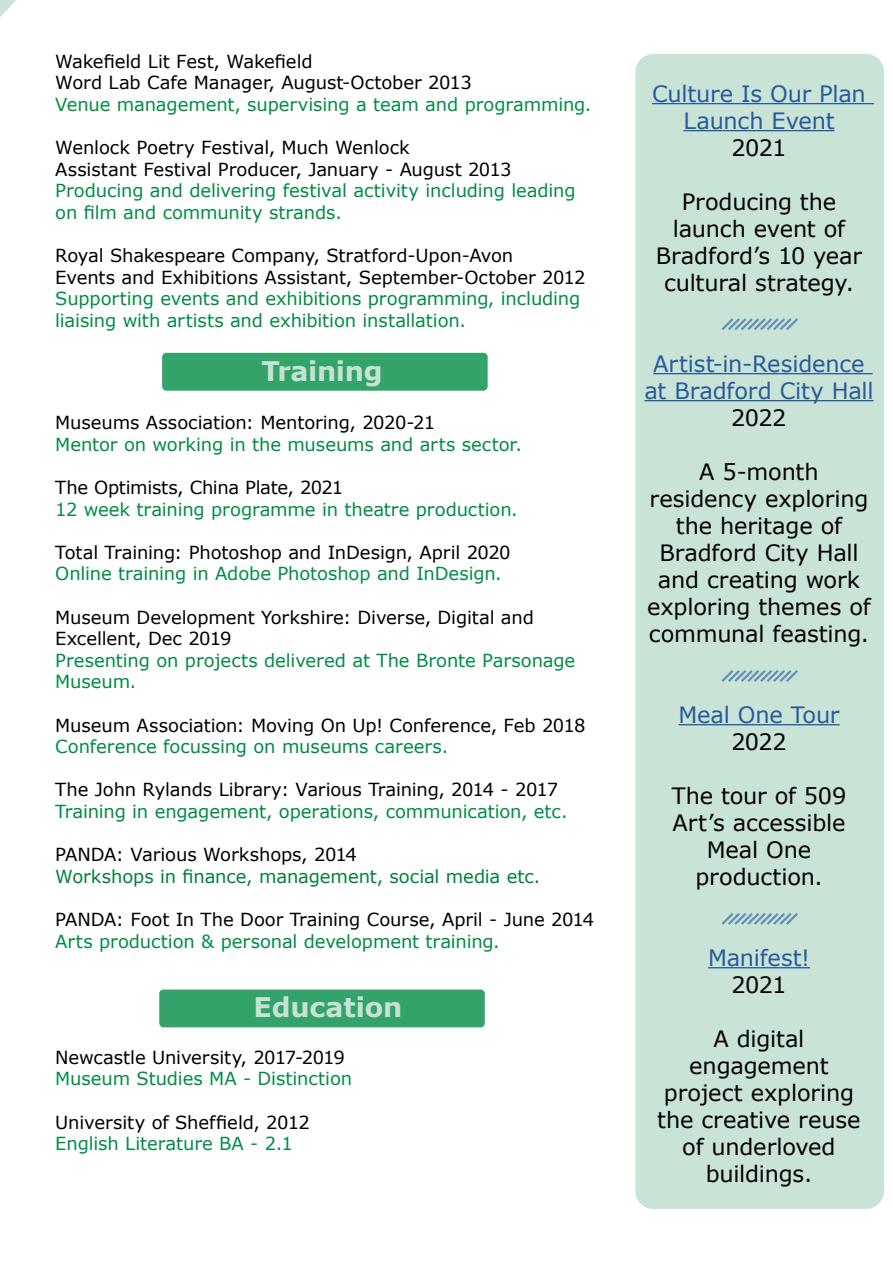
<style>
.page{position:relative;width:893px;height:1263px;background:#fff}
.page>*{position:absolute;margin:0;border:0;box-sizing:border-box;transform-origin:0 0}
.t1{font:700 27px "Verdana";letter-spacing:-.01em;color:#c5e2d4}
.t2{font:22.5px/27px "Verdana";letter-spacing:-.01em;color:#020203;text-align:center}
.t3{font:22.5px/27px "Verdana";letter-spacing:-.01em;color:#275b9b;text-align:center}
.t4{font:18px/21.6px "Verdana";letter-spacing:-.01em;color:#000}
.t5{font:18px/21.6px "Verdana";letter-spacing:-.005em;color:#008c45}
.t6{font:18px/21.6px "Verdana";letter-spacing:-.01em;color:#008d45}
.t7{font:18px "Verdana";letter-spacing:-.01em;color:#01803e}
.t8{font:18px "Verdana";letter-spacing:-.005em;color:#008c46}
</style>
<div class="page">
<div style="left:162px;top:353px;width:326px;height:38px;background:#33a36a;border-radius:4px"></div>
<div style="left:159px;top:989px;width:326px;height:38px;background:#33a36a;border-radius:4px"></div>
<div style="left:635px;top:54px;width:249px;height:1155px;background:#c9e4d6;border-radius:18px"></div>
<hr style="left:652px;top:103px;width:222px;height:1px;background:#275b9b">
<hr style="left:683px;top:130px;width:151px;height:1px;background:#275b9b">
<hr style="left:653px;top:373px;width:220px;height:1px;background:#275b9b">
<hr style="left:644px;top:400px;width:230px;height:1px;background:#275b9b">
<hr style="left:678px;top:724px;width:161px;height:1px;background:#275b9b">
<hr style="left:708px;top:967px;width:102px;height:1px;background:#275b9b">
<svg style="left:721px;top:318px;width:77px;height:12px"></svg>
<svg style="left:721px;top:670px;width:77px;height:12px"></svg>
<svg style="left:0;top:0;width:16px;height:17px"></svg>
<svg style="left:721px;top:913px;width:77px;height:12px"></svg>
<p class="t4" style="left:55px;top:51px;width:418px">Wakefield Lit Fest, Wakefield<br>Word Lab Cafe Manager, August-October 2013</p>
<p class="t6" style="left:55px;top:94px;width:538px">Venue management, supervising a team and programming.</p>
<p class="t4" style="left:55px;top:137px;width:458px">Wenlock Poetry Festival, Much Wenlock<br>Assistant Festival Producer, January - August 2013</p>
<p class="t6" style="left:55px;top:180px;width:522px">Producing and delivering festival activity including leading on film and community strands.</p>
<p class="t4" style="left:55px;top:245px;width:532px">Royal Shakespeare Company, Stratford-Upon-Avon<br>Events and Exhibitions Assistant, September-October 2012</p>
<p class="t6" style="left:55px;top:288px;width:527px">Supporting events and exhibitions programming, including liaising with artists and exhibition installation.</p>
<h1 class="t1" style="left:261px;top:353px;width:123px">Training</h1>
<p class="t4" style="left:55px;top:412px;width:382px">Museums Association: Mentoring, 2020-21</p>
<p class="t5" style="left:55px;top:434px;width:468px">Mentor on working in the museums and arts sector.</p>
<p class="t4" style="left:55px;top:477px;width:290px">The Optimists, China Plate, 2021</p>
<p class="t5" style="left:55px;top:498px;width:464px">12 week training programme in theatre production.</p>
<p class="t4" style="left:55px;top:542px;width:457px">Total Training: Photoshop and InDesign, April 2020</p>
<p class="t5" style="left:55px;top:563px;width:448px">Online training in Adobe Photoshop and InDesign.</p>
<p class="t4" style="left:55px;top:606px;width:480px">Museum Development Yorkshire: Diverse, Digital and<br>Excellent, Dec 2019</p>
<p class="t5" style="left:55px;top:650px;width:522px">Presenting on projects delivered at The Bronte Parsonage<br>Museum.</p>
<p class="t4" style="left:55px;top:714px;width:532px">Museum Association: Moving On Up! Conference, Feb 2018</p>
<p class="t5" style="left:55px;top:736px;width:394px">Conference focussing on museums careers.</p>
<p class="t4" style="left:55px;top:779px;width:504px">The John Rylands Library: Various Training, 2014 - 2017</p>
<p class="t5" style="left:55px;top:801px;width:514px">Training in engagement, operations, communication, etc.</p>
<p class="t4" style="left:55px;top:844px;width:303px">PANDA: Various Workshops, 2014</p>
<p class="t7" style="left:55px;top:865px;width:487px">Workshops in finance, management, social media etc.</p>
<p class="t4" style="left:55px;top:909px;width:540px">PANDA: Foot In The Door Training Course, April - June 2014</p>
<p class="t5" style="left:55px;top:930px;width:446px">Arts production &amp; personal development training.</p>
<h1 class="t1" style="left:254px;top:990px;width:150px">Education</h1>
<p class="t4" style="left:55px;top:1047px;width:291px">Newcastle University, 2017-2019</p>
<p class="t5" style="left:55px;top:1068px;width:298px">Museum Studies MA - Distinction</p>
<p class="t4" style="left:55px;top:1111px;width:256px">University of Sheffield, 2012</p>
<p class="t8" style="left:55px;top:1132px;width:239px">English Literature BA - 2.1</p>
<p class="t3" style="left:652px;top:80px;width:215px">Culture Is Our Plan<br>Launch Event</p>
<p class="t2" style="left:732px;top:134px;width:56px">2021</p>
<p class="t2" style="left:656px;top:188px;width:208px">Producing the launch event of<br>Bradford’s 10 year cultural strategy.</p>
<p class="t3" style="left:644px;top:350px;width:231px">Artist-in-Residence at Bradford City Hall</p>
<p class="t2" style="left:731px;top:404px;width:57px">2022</p>
<p class="t2" style="left:647px;top:458px;width:225px">A 5-month residency exploring the heritage of<br>Bradford City Hall and creating work exploring themes of communal feasting.</p>
<p class="t3" style="left:678px;top:701px;width:163px">Meal One Tour</p>
<p class="t2" style="left:731px;top:728px;width:57px">2022</p>
<p class="t2" style="left:672px;top:782px;width:176px">The tour of 509<br>Art’s accessible<br>Meal One production.</p>
<p class="t3" style="left:708px;top:944px;width:103px">Manifest!</p>
<p class="t2" style="left:732px;top:971px;width:56px">2021</p>
<p class="t2" style="left:657px;top:1025px;width:205px">A digital engagement project exploring the creative reuse of underloved buildings.</p>
</div>
